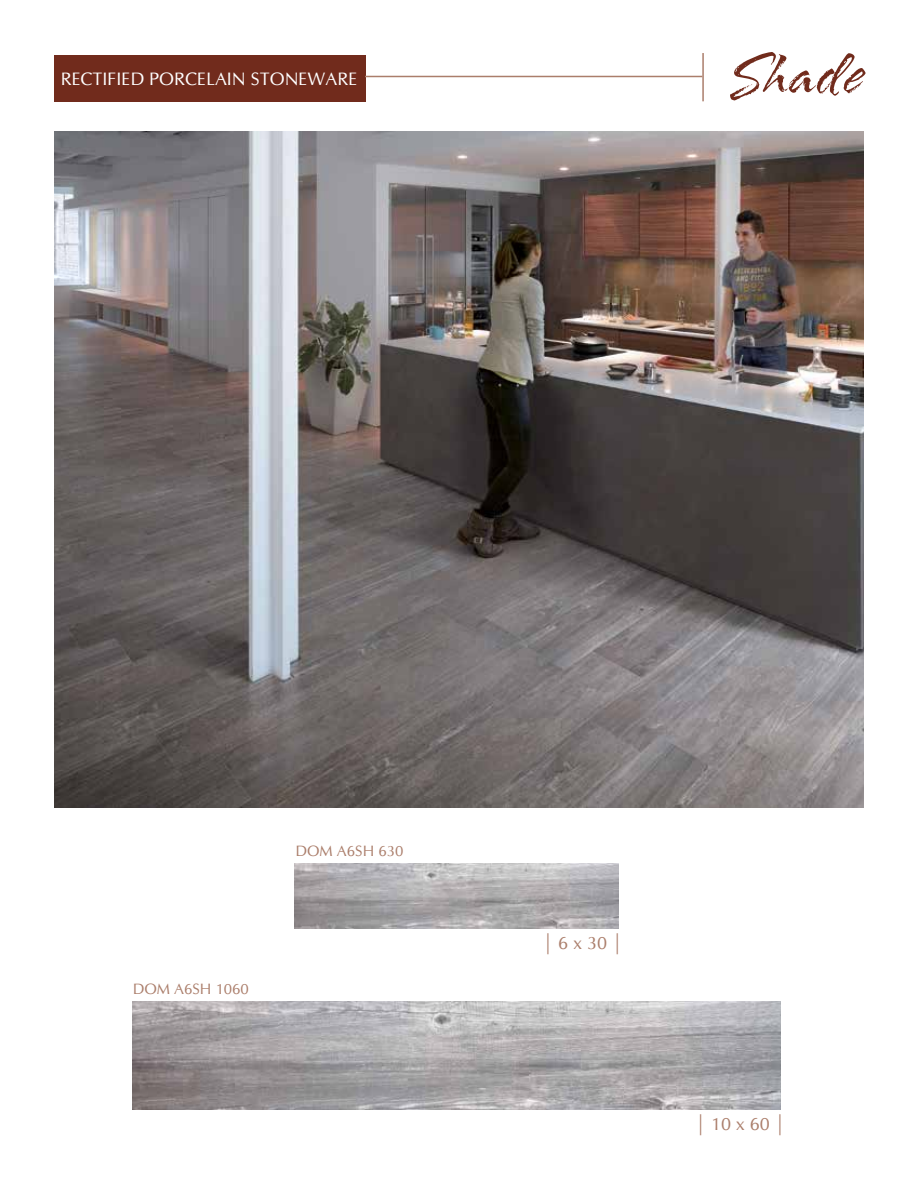
<style>
.page{position:relative;width:918px;height:1188px;background:#fff}
.page>*{position:absolute;margin:0;border:0;box-sizing:border-box;transform-origin:0 0}
.t1{font:67.5px "Arid ITCTT";color:#712b1c}
.t2{font:18px "CG Omega";color:#fff}
.t3{font:18px "CG Omega";color:#ab7e6b}
.t4{font:15px "CG Omega";color:#ab7e6b}
.s1{font-size:21px}
</style>
<div class="page">
<img style="left:295px;top:863px;width:324px;height:65px">
<img style="left:133px;top:1002px;width:648px;height:108px">
<img style="left:54px;top:132px;width:810px;height:676px">
<div style="left:54px;top:55px;width:311px;height:47px;background:#712b1c"></div>
<hr style="left:702px;top:53px;width:2px;height:48px;background:#ab7e6b">
<hr style="left:365px;top:76px;width:337px;height:1px;background:#ab7e6b">
<p class="t2" style="left:61px;top:68px;width:298px">RECTIFIED PORCELAIN STONEWARE</p>
<h1 class="t1" style="left:733px;top:37px;width:133px">Shade</h1>
<p class="t4" style="left:296px;top:842px;width:109px">DOM A6SH 630</p>
<p class="t4" style="left:133px;top:980px;width:118px">DOM A6SH 1060</p>
<p class="t3" style="left:543px;top:932px;width:81px"><span class="s1">|</span> 6 x 30 <span class="s1">|</span></p>
<p class="t3" style="left:696px;top:1113px;width:91px"><span class="s1">|</span> 10 x 60 <span class="s1">|</span></p>
</div>
